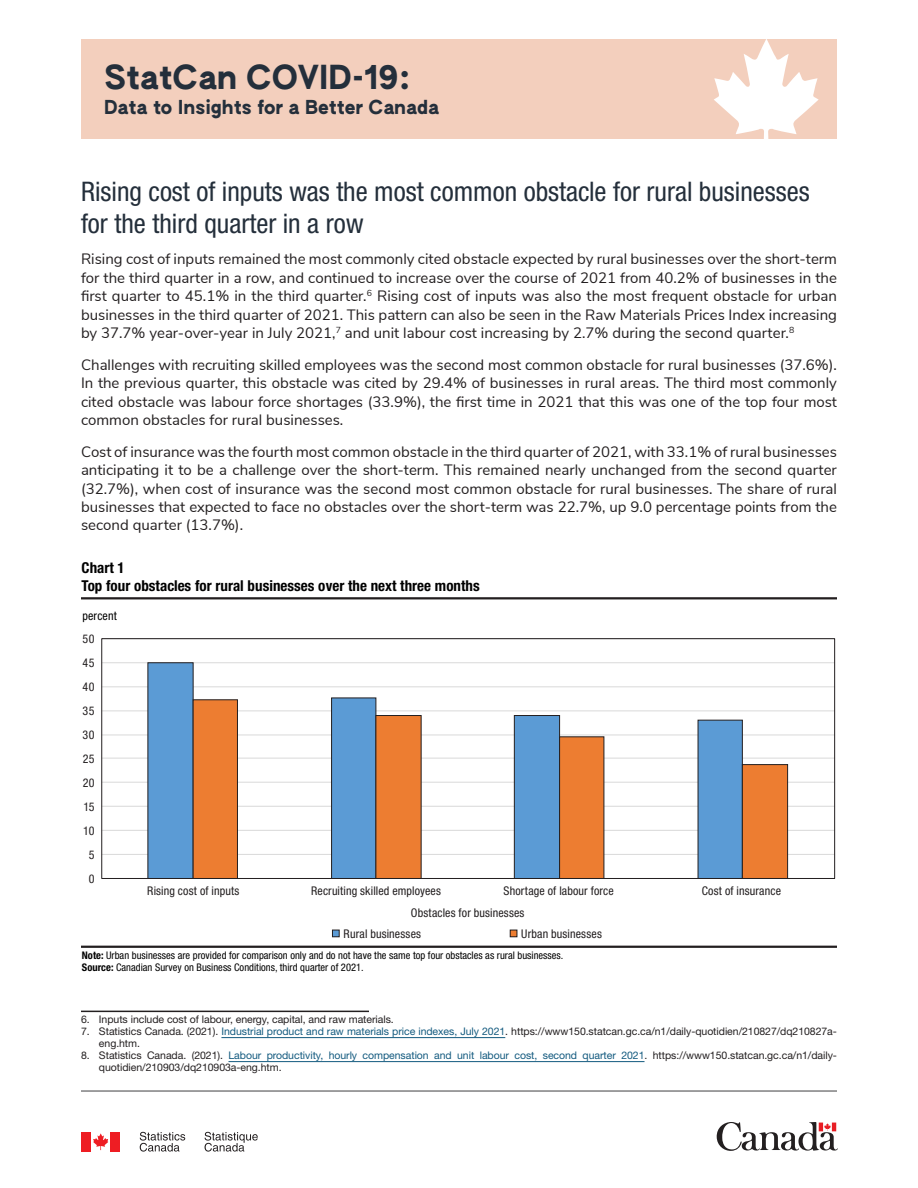
<style>
.page{position:relative;width:918px;height:1188px;background:#fff}
.page>*{position:absolute;margin:0;border:0;box-sizing:border-box;transform-origin:0 0}
.t1{font:32.25px "AUTHENTIC Sans 150";letter-spacing:-.005em;color:#242f3b}
.t2{font:condensed 27px/31.5px "Helvetica Neue LT Std";color:#242f3b}
.t3{font:18.75px "AUTHENTIC Sans 150";letter-spacing:-.005em;color:#242f3b}
.t4{font:15px/18.3px "Nunito Sans";color:#231f20;text-align:justify}
.t5{font:700 condensed 15px/18px "Helvetica Neue LT Std";letter-spacing:.005em;color:#000}
.t6{font:condensed 12px "Helvetica Neue LT Std";letter-spacing:.015em;color:#231f20}
.t7{font:condensed 12px "Helvetica Neue LT Std";letter-spacing:.01em;color:#000}
.t8{font:10.5px/12px "Helvetica Neue LT Std";letter-spacing:-.005em;color:#231f20}
.t9{font:condensed 10.5px/12px "Helvetica Neue LT Std";letter-spacing:.005em;color:#000}
.s1{font-weight:700}
.s2{color:#135a7f}
</style>
<div class="page">
<hr style="left:81px;top:946px;width:756px;height:2px;background:#231f20">
<hr style="left:81px;top:597px;width:756px;height:2px;background:#231f20">
<hr style="left:102px;top:662px;width:733px;height:1px;background:#d9d9d9">
<hr style="left:102px;top:686px;width:733px;height:1px;background:#d9d9d9">
<hr style="left:102px;top:711px;width:733px;height:1px;background:#d9d9d9">
<hr style="left:102px;top:735px;width:733px;height:1px;background:#d9d9d9">
<hr style="left:102px;top:758px;width:733px;height:1px;background:#d9d9d9">
<hr style="left:102px;top:782px;width:733px;height:1px;background:#d9d9d9">
<hr style="left:102px;top:806px;width:733px;height:1px;background:#d9d9d9">
<hr style="left:102px;top:830px;width:733px;height:1px;background:#d9d9d9">
<hr style="left:102px;top:854px;width:733px;height:1px;background:#d9d9d9">
<svg style="left:147px;top:662px;width:596px;height:217px"></svg>
<svg style="left:192px;top:699px;width:596px;height:180px"></svg>
<div style="left:332px;top:930px;width:7px;height:7px;background:#5b9bd5"></div>
<div style="left:332px;top:930px;width:8px;height:7px;border:1px solid #231f20"></div>
<div style="left:510px;top:930px;width:7px;height:7px;background:#ed7d31"></div>
<div style="left:510px;top:930px;width:7px;height:7px;border:1px solid #231f20"></div>
<hr style="left:81px;top:1011px;width:288px;height:1px;background:#231f20">
<hr style="left:221px;top:1037px;width:284px;height:1px;background:#135a7f">
<hr style="left:229px;top:1061px;width:416px;height:1px;background:#135a7f">
<svg style="left:717px;top:1122px;width:121px;height:29px"></svg>
<svg style="left:93px;top:1133px;width:15px;height:17px"></svg>
<div style="left:81px;top:1132px;width:10px;height:20px;background:#ee1d23"></div>
<div style="left:111px;top:1132px;width:9px;height:20px;background:#ee1d23"></div>
<svg style="left:205px;top:1132px;width:53px;height:20px"></svg>
<svg style="left:140px;top:1132px;width:45px;height:20px"></svg>
<hr style="left:81px;top:1091px;width:756px;height:1px;background:#404042">
<div style="left:81px;top:39px;width:756px;height:100px;background:#f3cfbd"></div>
<svg style="left:714px;top:39px;width:105px;height:100px"></svg>
<h1 class="t1" style="left:104px;top:56px;width:308px">StatCan COVID-19:</h1>
<p class="t3" style="left:104px;top:95px;width:337px">Data to Insights for a Better Canada</p>
<h2 class="t2" style="left:81px;top:176px;width:730px">Rising cost of inputs was the most common obstacle for rural businesses for the third quarter in a row</h2>
<p class="t4" style="left:81px;top:249px;width:758px">Rising cost of inputs remained the most commonly cited obstacle expected by rural businesses over the short-term for the third quarter in a row, and continued to increase over the course of 2021 from 40.2% of businesses in the first quarter to 45.1% in the third quarter.<sup>6</sup> Rising cost of inputs was also the most frequent obstacle for urban businesses in the third quarter of 2021. This pattern can also be seen in the Raw Materials Prices Index increasing by 37.7% year-over-year in July 2021,<sup>7</sup> and unit labour cost increasing by 2.7% during the second quarter.<sup>8</sup></p>
<p class="t4" style="left:81px;top:355px;width:758px">Challenges with recruiting skilled employees was the second most common obstacle for rural businesses (37.6%).<br>In the previous quarter, this obstacle was cited by 29.4% of businesses in rural areas. The third most commonly cited obstacle was labour force shortages (33.9%), the first time in 2021 that this was one of the top four most common obstacles for rural businesses.</p>
<p class="t4" style="left:81px;top:442px;width:758px">Cost of insurance was the fourth most common obstacle in the third quarter of 2021, with 33.1% of rural businesses anticipating it to be a challenge over the short-term. This remained nearly unchanged from the second quarter (32.7%), when cost of insurance was the second most common obstacle for rural businesses. The share of rural businesses that expected to face no obstacles over the short-term was 22.7%, up 9.0 percentage points from the second quarter (13.7%).</p>
<p class="t5" style="left:82px;top:558px;width:400px">Chart 1<br>Top four obstacles for rural businesses over the next three months</p>
<p class="t7" style="left:82px;top:609px;width:36px">percent</p>
<p class="t6" style="left:83px;top:631px;width:13px">50</p>
<p class="t6" style="left:83px;top:655px;width:13px">45</p>
<p class="t6" style="left:83px;top:680px;width:13px">40</p>
<p class="t6" style="left:83px;top:704px;width:13px">35</p>
<p class="t6" style="left:83px;top:728px;width:13px">30</p>
<p class="t6" style="left:83px;top:752px;width:13px">25</p>
<p class="t6" style="left:83px;top:776px;width:13px">20</p>
<p class="t6" style="left:83px;top:800px;width:13px">15</p>
<p class="t6" style="left:83px;top:824px;width:13px">10</p>
<p class="t6" style="left:89px;top:848px;width:7px">5</p>
<p class="t6" style="left:89px;top:872px;width:7px">0</p>
<p class="t6" style="left:147px;top:884px;width:94px">Rising cost of inputs</p>
<p class="t6" style="left:311px;top:884px;width:131px">Recruiting skilled employees</p>
<p class="t6" style="left:504px;top:884px;width:112px">Shortage of labour force</p>
<p class="t6" style="left:702px;top:884px;width:81px">Cost of insurance</p>
<p class="t6" style="left:344px;top:927px;width:79px">Rural businesses</p>
<p class="t6" style="left:521px;top:927px;width:82px">Urban businesses</p>
<p class="t6" style="left:411px;top:906px;width:115px">Obstacles for businesses</p>
<p class="t9" style="left:82px;top:949px;width:483px"><span class="s1">Note:</span> Urban businesses are provided for comparison only and do not have the same top four obstacles as rural businesses.<br><span class="s1">Source:</span> Canadian Survey on Business Conditions, third quarter of 2021.</p>
<p class="t8" style="left:81px;top:1013px;width:314px">6. Inputs include cost of labour, energy, capital, and raw materials.</p>
<p class="t8" style="left:99px;top:1025px;width:740px;text-indent:-18px">7. Statistics Canada. (2021). <span class="s2">Industrial product and raw materials price indexes, July 2021</span>. https://www150.statcan.gc.ca/n1/daily-quotidien/210827/dq210827a&shy;eng.htm.</p>
<p class="t8" style="left:99px;top:1049px;width:739px;text-indent:-18px">8. Statistics Canada. (2021). <span class="s2">Labour productivity, hourly compensation and unit labour cost, second quarter 2021</span>. https://www150.statcan.gc.ca/n1/daily&shy;quotidien/210903/dq210903a-eng.htm.</p>
</div>
